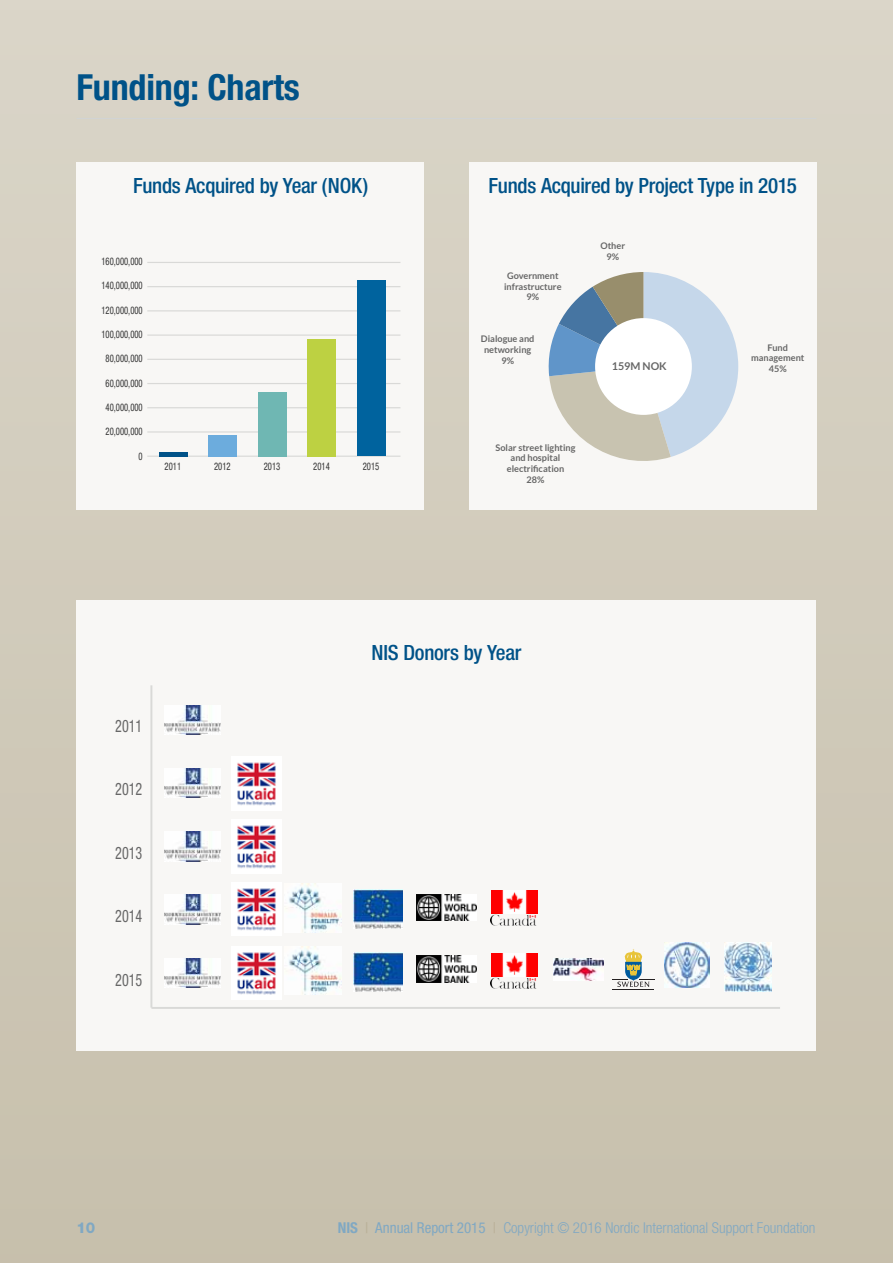
<style>
.page{position:relative;width:893px;height:1263px;background:#fff}
.page>*{position:absolute;margin:0;border:0;box-sizing:border-box;transform-origin:0 0}
.t1{font:700 condensed 36px "Helvetica Neue";letter-spacing:-.005em;color:#005288}
.t2{font:500 condensed 21px "Helvetica Neue";letter-spacing:-.015em;color:#005288}
.t3{font:condensed 17.1px "Helvetica Neue";color:#676767;scale:.82 1}
.t4{font:300 condensed 15px "Helvetica Neue";color:#80a8c3}
.t5{font:800 15px "Helvetica Neue";color:#80a8c3}
.t6{font:700 10.8px "Lato";color:#676767}
.t7{font:condensed 10.5px "Helvetica Neue";color:#333;scale:.82 1}
.t8{font:700 9.15px/10.8px "Lato";color:#676767;text-align:center}
.s1{font-weight:700}
.s2{font-weight:400;color:#b9b098}
.s3{font-weight:400}
</style>
<div class="page">
<div style="left:0;top:0;width:893px;height:1263px;background:linear-gradient(to bottom,#dbd6c9,#c7c0ac)"></div>
<hr style="left:76px;top:118px;width:740px;height:1px;background:#d1d3d4">
<div style="left:76px;top:162px;width:348px;height:347px;background:#f8f7f5"></div>
<hr style="left:147px;top:359px;width:253px;height:1px;background:#d9d9d7">
<hr style="left:147px;top:431px;width:253px;height:2px;background:#d9d9d7">
<hr style="left:147px;top:407px;width:253px;height:1px;background:#d9d9d7">
<hr style="left:147px;top:310px;width:253px;height:1px;background:#d9d9d7">
<hr style="left:147px;top:262px;width:253px;height:1px;background:#d9d9d7">
<hr style="left:147px;top:383px;width:253px;height:1px;background:#d9d9d7">
<hr style="left:147px;top:334px;width:253px;height:2px;background:#d9d9d7">
<hr style="left:147px;top:286px;width:253px;height:1px;background:#d9d9d7">
<hr style="left:147px;top:456px;width:253px;height:1px;background:#d9d9d7">
<hr style="left:159px;top:452px;width:29px;height:4px;background:#005288">
<div style="left:258px;top:392px;width:29px;height:65px;background:#6fb7b3"></div>
<div style="left:357px;top:281px;width:28px;height:175px;background:#00639e"></div>
<div style="left:208px;top:435px;width:29px;height:21px;background:#6cacdd"></div>
<div style="left:307px;top:340px;width:29px;height:117px;background:#bdd142"></div>
<div style="left:469px;top:162px;width:347px;height:347px;background:#f8f7f5"></div>
<svg style="left:548px;top:272px;width:190px;height:189px"></svg>
<div style="left:595px;top:318px;width:97px;height:97px;background:#fff;border-radius:50%"></div>
<div style="left:76px;top:600px;width:740px;height:450px;background:#f8f7f5"></div>
<hr style="left:151px;top:1007px;width:629px;height:2px;background:#d9d9d7">
<hr style="left:150px;top:685px;width:2px;height:322px;background:#d9d9d7">
<img style="left:165px;top:705px;width:56px;height:29px">
<img style="left:165px;top:768px;width:56px;height:30px">
<img style="left:165px;top:832px;width:56px;height:29px">
<img style="left:165px;top:895px;width:56px;height:29px">
<img style="left:165px;top:958px;width:56px;height:30px">
<img style="left:237px;top:762px;width:39px;height:44px">
<img style="left:237px;top:825px;width:39px;height:44px">
<img style="left:237px;top:888px;width:39px;height:43px">
<img style="left:237px;top:952px;width:39px;height:43px">
<img style="left:417px;top:894px;width:59px;height:27px">
<img style="left:417px;top:956px;width:59px;height:27px">
<img style="left:289px;top:883px;width:53px;height:48px">
<img style="left:289px;top:946px;width:53px;height:49px">
<img style="left:354px;top:889px;width:48px;height:39px">
<img style="left:354px;top:952px;width:48px;height:40px">
<img style="left:491px;top:954px;width:46px;height:15px">
<img style="left:491px;top:969px;width:47px;height:20px">
<img style="left:491px;top:891px;width:46px;height:15px">
<img style="left:491px;top:906px;width:47px;height:20px">
<img style="left:554px;top:958px;width:50px;height:23px">
<hr style="left:612px;top:989px;width:42px;height:1px;background:#231f20">
<svg style="left:613px;top:949px;width:41px;height:38px"></svg>
<img style="left:725px;top:943px;width:46px;height:49px">
<img style="left:664px;top:943px;width:45px;height:44px">
<h1 class="t1" style="left:76px;top:65px;width:225px">Funding: Charts</h1>
<h2 class="t2" style="left:133px;top:173px;width:236px">Funds Acquired by Year (NOK)</h2>
<p class="t7" style="left:101px;top:255px;width:52px">160,000,000</p>
<p class="t7" style="left:101px;top:280px;width:52px">140,000,000</p>
<p class="t7" style="left:101px;top:304px;width:52px">120,000,000</p>
<p class="t7" style="left:101px;top:328px;width:52px">100,000,000</p>
<p class="t7" style="left:106px;top:353px;width:47px">80,000,000</p>
<p class="t7" style="left:106px;top:377px;width:47px">60,000,000</p>
<p class="t7" style="left:106px;top:401px;width:47px">40,000,000</p>
<p class="t7" style="left:106px;top:426px;width:47px">20,000,000</p>
<p class="t7" style="left:139px;top:450px;width:7px">0</p>
<p class="t7" style="left:165px;top:460px;width:22px">2011</p>
<p class="t7" style="left:214px;top:460px;width:22px">2012</p>
<p class="t7" style="left:264px;top:460px;width:22px">2013</p>
<p class="t7" style="left:313px;top:460px;width:22px">2014</p>
<p class="t7" style="left:363px;top:460px;width:22px">2015</p>
<h2 class="t2" style="left:489px;top:173px;width:310px">Funds Acquired by Project Type in 2015</h2>
<p class="t8" style="left:504px;top:270px;width:59px">Government infrastructure<br>9%</p>
<p class="t8" style="left:481px;top:333px;width:55px">Dialogue and networking<br>9%</p>
<p class="t8" style="left:600px;top:240px;width:26px">Other<br>9%</p>
<p class="t6" style="left:612px;top:360px;width:57px">159M NOK</p>
<p class="t8" style="left:495px;top:442px;width:81px">Solar street lighting and hospital electrification<br>28%</p>
<p class="t8" style="left:751px;top:342px;width:55px">Fund management<br>45%</p>
<h3 class="t3" style="left:115px;top:716px;width:35px">2011</h3>
<h3 class="t3" style="left:115px;top:779px;width:35px">2012</h3>
<h3 class="t3" style="left:115px;top:843px;width:35px">2013</h3>
<h3 class="t3" style="left:115px;top:906px;width:35px">2014</h3>
<h3 class="t3" style="left:115px;top:969px;width:35px">2015</h3>
<h2 class="t2" style="left:372px;top:640px;width:151px">NIS Donors by Year</h2>
<h3 class="t5" style="left:76px;top:1219px;width:20px">10</h3>
<h3 class="t4" style="left:338px;top:1219px;width:479px"><span class="s1">NIS</span> <span class="s2">|</span> <span class="s3">Annual Report 2015</span> <span class="s2">|</span> Copyright © 2016 Nordic International Support Foundation</h3>
</div>
